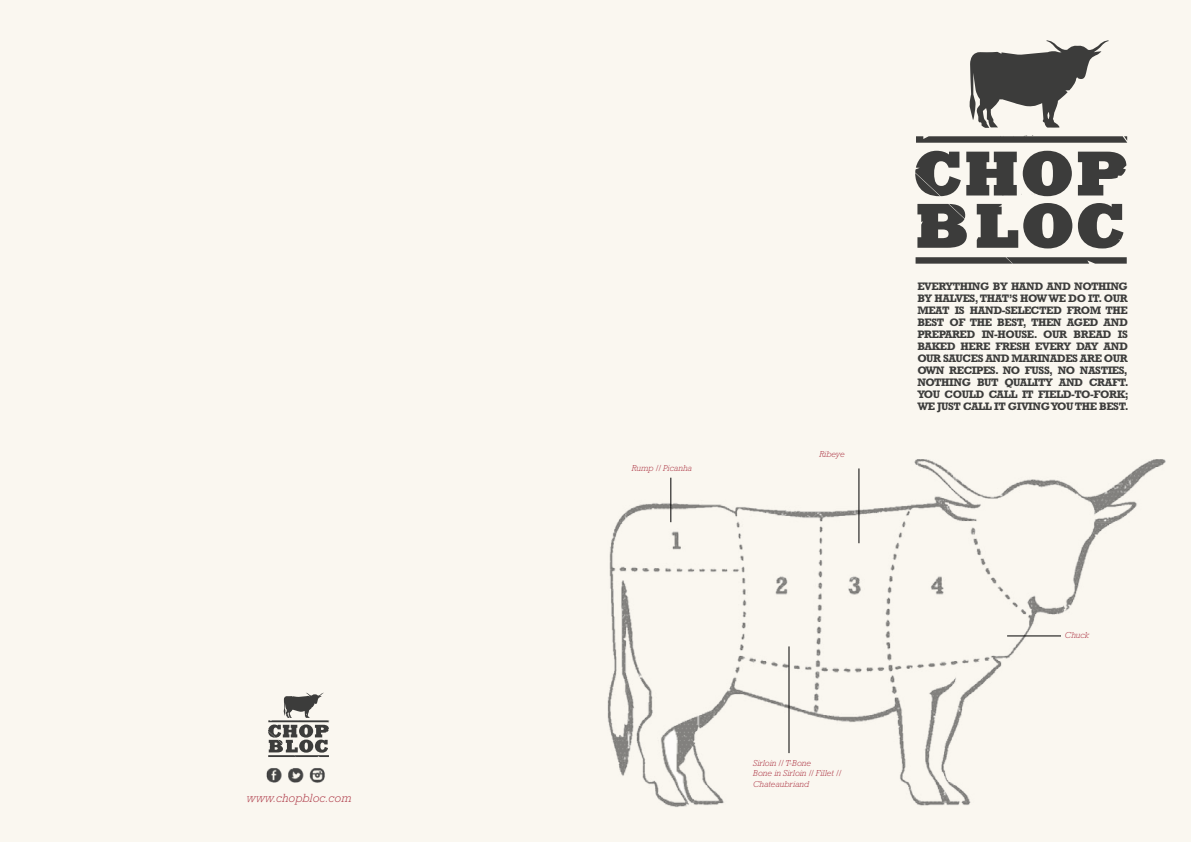
<style>
.page{position:relative;width:1191px;height:842px;background:#f9f6ed}
.page>*{position:absolute;margin:0;border:0;box-sizing:border-box;transform-origin:0 0}
.t1{font:italic 300 12px "Rockwell Std";letter-spacing:.02em;color:#ab3241}
.t2{font:700 11px/12px "Rockwell Std";letter-spacing:-.04em;color:#3c3c3b;text-align:justify}
.t3{font:italic 300 8.8px/10.6px "Rockwell Std";color:#ab3241}
.t4{font:italic 300 8.7px "Rockwell Std";color:#ab3241}
</style>
<div class="page">
<svg style="left:1078px;top:152px;width:48px;height:43px"></svg>
<svg style="left:976px;top:203px;width:147px;height:45px"></svg>
<svg style="left:915px;top:151px;width:45px;height:45px"></svg>
<svg style="left:917px;top:204px;width:49px;height:44px;background:#5f5f5c"></svg>
<svg style="left:915px;top:257px;width:211px;height:7px"></svg>
<svg style="left:916px;top:135px;width:211px;height:8px;background:#62625f"></svg>
<svg style="left:969px;top:40px;width:140px;height:88px"></svg>
<svg style="left:966px;top:151px;width:105px;height:45px"></svg>
<svg style="left:268px;top:693px;width:61px;height:64px"></svg>
<img style="left:266px;top:768px;width:59px;height:15px">
<img style="left:607px;top:459px;width:559px;height:348px">
<hr style="left:670px;top:478px;width:1px;height:44px;background:#000">
<hr style="left:858px;top:468px;width:1px;height:75px;background:#000">
<hr style="left:788px;top:646px;width:1px;height:107px;background:#000">
<hr style="left:1007px;top:636px;width:54px;height:1px;background:#000">
<p class="t1" style="left:246px;top:791px;width:106px">www.chopbloc.com</p>
<p class="t3" style="left:631px;top:462px;width:62px">Rump // Picanha</p>
<p class="t3" style="left:819px;top:449px;width:27px">Ribeye</p>
<p class="t3" style="left:753px;top:757px;width:89px">Sirloin // T‑Bone<br>Bone in Sirloin // Fillet //</p>
<p class="t4" style="left:753px;top:779px;width:58px">Chateaubriand</p>
<p class="t2" style="left:917px;top:280px;width:213px">EVERYTHING BY HAND AND NOTHING BY HALVES, THAT’S HOW WE DO IT. OUR MEAT IS HAND-SELECTED FROM THE BEST OF THE BEST, THEN AGED AND PREPARED IN-HOUSE. OUR BREAD IS BAKED HERE FRESH EVERY DAY AND OUR SAUCES AND MARINADES ARE OUR OWN RECIPES. NO FUSS, NO NASTIES, NOTHING BUT QUALITY AND CRAFT.<br>YOU COULD CALL IT FIELD-TO-FORK; WE JUST CALL IT GIVING YOU THE BEST.</p>
<p class="t3" style="left:1064px;top:629px;width:26px">Chuck</p>
</div>
